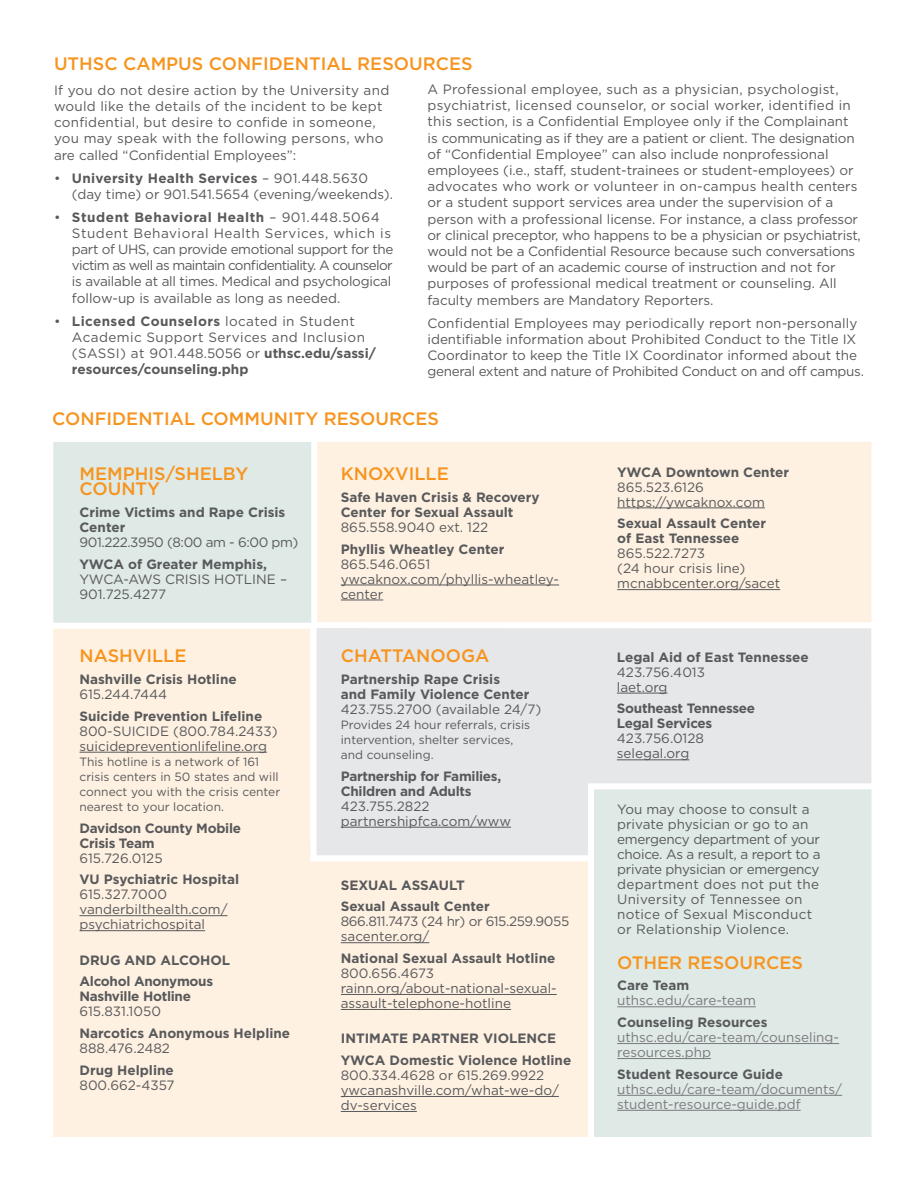
<style>
.page{position:relative;width:918px;height:1188px;background:#fff}
.page>*{position:absolute;margin:0;border:0;box-sizing:border-box;transform-origin:0 0}
.t1{font:500 18px/15px "Gotham";color:#f7941e}
.t2{font:13.5px/15px "Gotham";color:#58595b}
.t3{font:700 13.5px/15px "Gotham";color:#58595b}
.t4{font:13.5px/16.2px "Gotham";letter-spacing:-.02em;color:#58595b}
.t5{font:13.5px/16.2px "Gotham";letter-spacing:.02em;color:#58595b}
.t6{font:700 13.5px/15px "Gotham";letter-spacing:-.02em;color:#58595b}
.t7{font:13.5px/16.2px "Gotham";letter-spacing:.03em;color:#58595b}
.t8{font:13.5px/15px "Gotham";color:#797a7d}
.t9{font:13.5px/15px "Gotham";letter-spacing:-.03em;color:#58595b}
.t10{font:12px/15px "Gotham";color:#58595b}
.s1{font-weight:700}
</style>
<div class="page">
<div style="left:47px;top:615px;width:553px;height:528px;background:#fff1e2;border:6px solid #fff"></div>
<div style="left:310px;top:436px;width:568px;height:409px;background:#fff1e2;border:6px solid #fff"></div>
<div style="left:314px;top:625px;width:560px;height:233px;background:#e6e7e8"></div>
<div style="left:311px;top:622px;width:566px;height:239px;border:6px solid #fff"></div>
<div style="left:588px;top:783px;width:290px;height:360px;background:#dfe9e6;border:6px solid #fff"></div>
<div style="left:47px;top:436px;width:270px;height:193px;background:#dfe9e6;border:6px solid #fff"></div>
<hr style="left:80px;top:752px;width:187px;height:1px;background:#58595b">
<hr style="left:80px;top:915px;width:148px;height:1px;background:#58595b">
<hr style="left:80px;top:930px;width:125px;height:1px;background:#58595b">
<hr style="left:341px;top:827px;width:170px;height:1px;background:#58595b">
<hr style="left:341px;top:585px;width:218px;height:1px;background:#58595b">
<hr style="left:341px;top:600px;width:42px;height:1px;background:#58595b">
<hr style="left:617px;top:1006px;width:139px;height:1px;background:#797a7d">
<hr style="left:617px;top:1043px;width:222px;height:1px;background:#797a7d">
<hr style="left:617px;top:1058px;width:94px;height:1px;background:#797a7d">
<hr style="left:617px;top:1095px;width:225px;height:1px;background:#797a7d">
<hr style="left:617px;top:1110px;width:184px;height:1px;background:#797a7d">
<hr style="left:617px;top:508px;width:148px;height:1px;background:#58595b">
<hr style="left:617px;top:589px;width:163px;height:1px;background:#58595b">
<hr style="left:617px;top:693px;width:51px;height:1px;background:#58595b">
<hr style="left:617px;top:760px;width:72px;height:1px;background:#58595b">
<hr style="left:341px;top:942px;width:88px;height:1px;background:#58595b">
<hr style="left:341px;top:994px;width:216px;height:1px;background:#58595b">
<hr style="left:341px;top:1009px;width:170px;height:1px;background:#58595b">
<hr style="left:341px;top:1096px;width:218px;height:1px;background:#58595b">
<hr style="left:341px;top:1111px;width:76px;height:1px;background:#58595b">
<h1 class="t1" style="left:54px;top:56px;width:420px">UTHSC CAMPUS CONFIDENTIAL RESOURCES</h1>
<p class="t5" style="left:54px;top:82px;width:337px">If you do not desire action by the University and would like the details of the incident to be kept confidential, but desire to confide in someone, you may speak with the following persons, who are called “Confidential Employees”:</p>
<p class="t2" style="left:72px;top:169px;width:323px;line-height:16.2px;text-indent:-18px">• <span class="s1">University Health Services</span> – 901.448.5630 (day time) or 901.541.5654 (evening/weekends).</p>
<p class="t4" style="left:72px;top:209px;width:323px;text-indent:-18px">• <span class="s1">Student Behavioral Health</span> – 901.448.5064<br>Student Behavioral Health Services, which is part of UHS, can provide emotional support for the victim as well as maintain confidentiality. A counselor is available at all times. Medical and psychological follow-up is available as long as needed.</p>
<p class="t7" style="left:72px;top:312px;width:305px;text-indent:-18px">• <span class="s1">Licensed Counselors</span> located in Student Academic Support Services and Inclusion (SASSI) at 901.448.5056 or <span class="s1">uthsc.edu/sassi/ resources/counseling.php</span></p>
<p class="t2" style="left:427px;top:81px;width:435px;line-height:16.2px">A Professional employee, such as a physician, psychologist, psychiatrist, licensed counselor, or social worker, identified in this section, is a Confidential Employee only if the Complainant is communicating as if they are a patient or client. The designation of “Confidential Employee” can also include nonprofessional employees (i.e., staff, student-trainees or student-employees) or advocates who work or volunteer in on-campus health centers or a student support services area under the supervision of a person with a professional license. For instance, a class professor or clinical preceptor, who happens to be a physician or psychiatrist, would not be a Confidential Resource because such conversations would be part of an academic course of instruction and not for purposes of professional medical treatment or counseling. All faculty members are Mandatory Reporters.</p>
<p class="t2" style="left:427px;top:314px;width:438px;line-height:16.2px">Confidential Employees may periodically report non-personally identifiable information about Prohibited Conduct to the Title IX Coordinator to keep the Title IX Coordinator informed about the general extent and nature of Prohibited Conduct on and off campus.</p>
<h1 class="t1" style="left:52px;top:411px;width:388px">CONFIDENTIAL COMMUNITY RESOURCES</h1>
<h1 class="t1" style="left:80px;top:466px;width:170px">MEMPHIS/SHELBY<br>COUNTY</h1>
<p class="t3" style="left:80px;top:505px;width:207px">Crime Victims and Rape Crisis<br>Center</p>
<p class="t9" style="left:80px;top:534px;width:220px">901.222.3950 (8:00 am - 6:00 pm)</p>
<p class="t3" style="left:80px;top:556px;width:189px">YWCA of Greater Memphis,</p>
<p class="t2" style="left:80px;top:571px;width:209px">YWCA-AWS CRISIS HOTLINE –<br>901.725.4277</p>
<h1 class="t1" style="left:80px;top:648px;width:108px">NASHVILLE</h1>
<p class="t3" style="left:80px;top:672px;width:159px">Nashville Crisis Hotline</p>
<p class="t2" style="left:80px;top:687px;width:89px">615.244.7444</p>
<p class="t3" style="left:80px;top:708px;width:184px">Suicide Prevention Lifeline</p>
<p class="t2" style="left:80px;top:723px;width:200px">800-SUICIDE (800.784.2433) suicidepreventionlifeline.org</p>
<p class="t10" style="left:80px;top:754px;width:202px">This hotline is a network of 161 crisis centers in 50 states and will connect you with the crisis center nearest to your location.</p>
<p class="t6" style="left:80px;top:820px;width:163px">Davidson County Mobile<br>Crisis Team</p>
<p class="t2" style="left:80px;top:850px;width:85px">615.726.0125</p>
<p class="t3" style="left:80px;top:872px;width:161px">VU Psychiatric Hospital</p>
<p class="t2" style="left:80px;top:887px;width:150px">615.327.7000 vanderbilthealth.com/ psychiatrichospital</p>
<p class="t6" style="left:80px;top:949px;width:152px;line-height:21.8px">DRUG AND ALCOHOL<br>Alcohol Anonymous</p>
<p class="t6" style="left:80px;top:989px;width:113px">Nashville Hotline</p>
<p class="t2" style="left:80px;top:1004px;width:83px">615.831.1050</p>
<p class="t3" style="left:80px;top:1026px;width:212px">Narcotics Anonymous Helpline</p>
<p class="t2" style="left:80px;top:1041px;width:92px">888.476.2482</p>
<p class="t3" style="left:80px;top:1062px;width:96px">Drug Helpline</p>
<p class="t2" style="left:80px;top:1077px;width:97px">800.662-4357</p>
<h1 class="t1" style="left:341px;top:466px;width:109px">KNOXVILLE</h1>
<p class="t3" style="left:341px;top:490px;width:200px">Safe Haven Crisis &amp; Recovery<br>Center for Sexual Assault</p>
<p class="t2" style="left:341px;top:519px;width:149px">865.558.9040 ext. 122</p>
<p class="t3" style="left:341px;top:541px;width:165px">Phyllis Wheatley Center</p>
<p class="t2" style="left:341px;top:556px;width:220px">865.546.0651 ywcaknox.com/phyllis-wheatley&shy;center</p>
<h1 class="t1" style="left:341px;top:648px;width:150px">CHATTANOOGA</h1>
<p class="t3" style="left:341px;top:672px;width:190px">Partnership Rape Crisis<br>and Family Violence Center</p>
<p class="t2" style="left:341px;top:702px;width:202px">423.755.2700 (available 24/7)</p>
<p class="t10" style="left:341px;top:717px;width:191px">Provides 24 hour referrals, crisis intervention, shelter services, and counseling.</p>
<p class="t6" style="left:341px;top:768px;width:162px">Partnership for Families,<br>Children and Adults</p>
<p class="t2" style="left:341px;top:798px;width:172px">423.755.2822 partnershipfca.com/www</p>
<p class="t3" style="left:341px;top:874px;width:150px;line-height:21.8px">SEXUAL ASSAULT<br>Sexual Assault Center</p>
<p class="t9" style="left:341px;top:914px;width:230px">866.811.7473 (24 hr) or 615.259.9055 sacenter.org/</p>
<p class="t3" style="left:341px;top:951px;width:216px">National Sexual Assault Hotline</p>
<p class="t2" style="left:341px;top:966px;width:218px">800.656.4673 rainn.org/about-national-sexual&shy;assault-telephone-hotline</p>
<p class="t3" style="left:341px;top:1028px;width:232px;line-height:21.8px">INTIMATE PARTNER VIOLENCE<br>YWCA Domestic Violence Hotline</p>
<p class="t2" style="left:341px;top:1068px;width:220px">800.334.4628 or 615.269.9922 ywcanashville.com/what-we-do/ dv-services</p>
<p class="t3" style="left:617px;top:464px;width:173px">YWCA Downtown Center</p>
<p class="t2" style="left:617px;top:479px;width:149px">865.523.6126 https://ywcaknox.com</p>
<p class="t3" style="left:617px;top:516px;width:150px">Sexual Assault Center of East Tennessee</p>
<p class="t2" style="left:617px;top:546px;width:165px">865.522.7273<br>(24 hour crisis line) mcnabbcenter.org/sacet</p>
<p class="t3" style="left:617px;top:649px;width:193px">Legal Aid of East Tennessee</p>
<p class="t2" style="left:617px;top:664px;width:90px">423.756.4013 laet.org</p>
<p class="t6" style="left:617px;top:701px;width:140px">Southeast Tennessee<br>Legal Services</p>
<p class="t2" style="left:617px;top:731px;width:89px">423.756.0128 selegal.org</p>
<p class="t2" style="left:617px;top:802px;width:205px">You may choose to consult a private physician or go to an emergency department of your choice. As a result, a report to a private physician or emergency department does not put the<br>University of Tennessee on notice of Sexual Misconduct or Relationship Violence.</p>
<h1 class="t1" style="left:617px;top:955px;width:187px">OTHER RESOURCES</h1>
<p class="t3" style="left:617px;top:978px;width:74px">Care Team</p>
<p class="t8" style="left:617px;top:993px;width:140px">uthsc.edu/care-team</p>
<p class="t3" style="left:617px;top:1015px;width:152px">Counseling Resources</p>
<p class="t8" style="left:617px;top:1030px;width:223px">uthsc.edu/care-team/counseling&shy;resources.php</p>
<p class="t3" style="left:617px;top:1067px;width:167px">Student Resource Guide</p>
<p class="t8" style="left:617px;top:1081px;width:226px">uthsc.edu/care-team/documents/ student-resource-guide.pdf</p>
</div>
